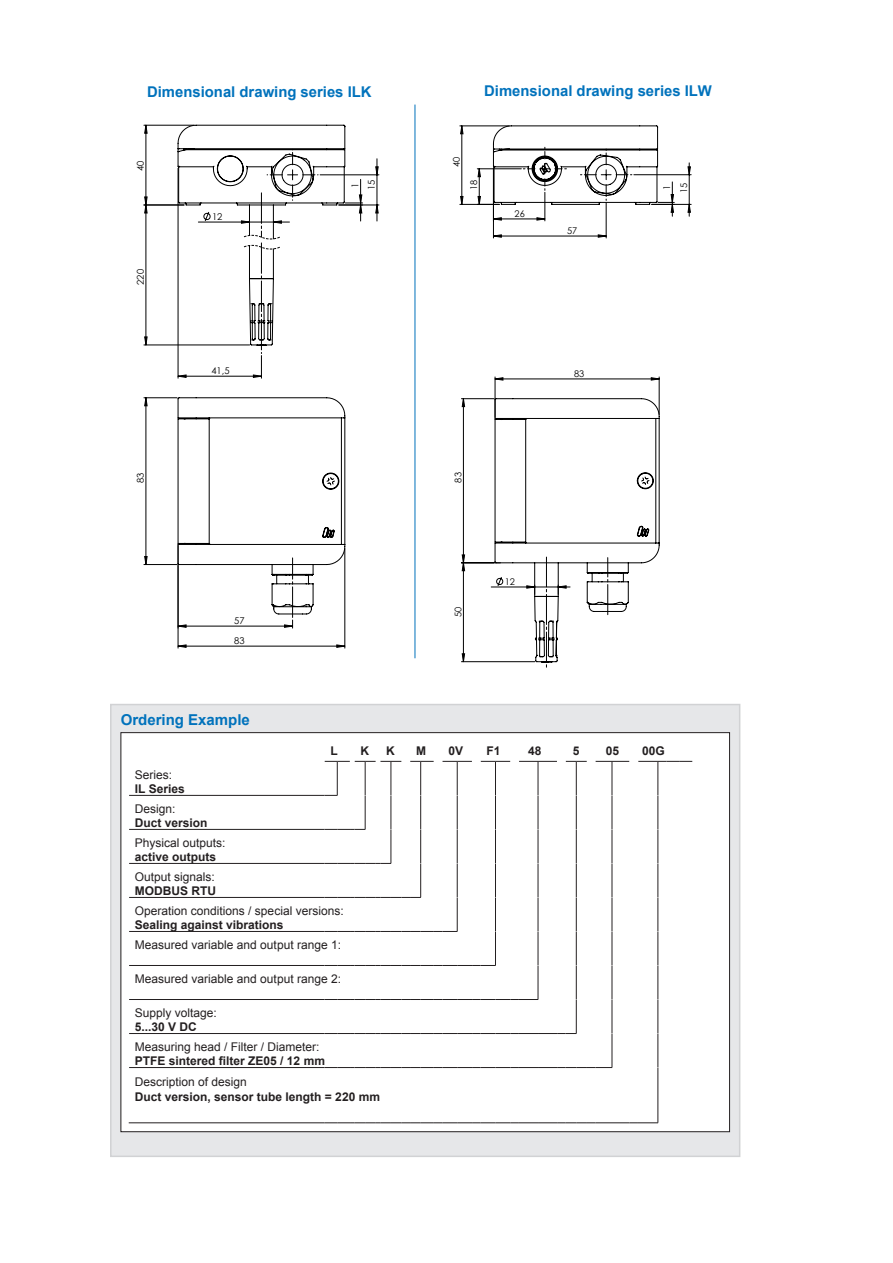
<style>
.page{position:relative;width:893px;height:1263px;background:#fff}
.page>*{position:absolute;margin:0;border:0;box-sizing:border-box;transform-origin:0 0}
.t1{font:700 15px "Arial";color:#0072bc}
.t2{font:700 14.85px "Arial";color:#0072bc}
.t3{font:12px "Arial";color:#231f20}
.t4{font:700 12px "Arial";color:#231f20}
.t5{font:9.45px/20px "Century Gothic";color:#000}
.t6{font:9.3px/17px "Century Gothic";color:#000}
</style>
<div class="page">
<hr style="left:178px;top:545px;width:1px;height:103px;background:#000">
<hr style="left:345px;top:548px;width:1px;height:100px;background:#000">
<hr style="left:144px;top:564px;width:33px;height:1px;background:#000">
<hr style="left:144px;top:397px;width:33px;height:1px;background:#000">
<svg style="left:178px;top:644px;width:167px;height:4px"></svg>
<svg style="left:144px;top:397px;width:4px;height:168px"></svg>
<svg style="left:177px;top:397px;width:169px;height:231px"></svg>
<svg style="left:144px;top:124px;width:235px;height:254px"></svg>
<hr style="left:460px;top:292px;width:32px;height:1px;background:#000">
<hr style="left:460px;top:456px;width:39px;height:1px;background:#000">
<hr style="left:460px;top:555px;width:73px;height:1px;background:#000">
<hr style="left:460px;top:126px;width:49px;height:1px;background:#000">
<hr style="left:460px;top:204px;width:39px;height:1px;background:#000">
<svg style="left:460px;top:125px;width:3px;height:80px"></svg>
<svg style="left:477px;top:125px;width:214px;height:113px"></svg>
<hr style="left:491px;top:587px;width:44px;height:1px;background:#000">
<hr style="left:495px;top:377px;width:1px;height:40px;background:#000">
<hr style="left:659px;top:377px;width:1px;height:37px;background:#000">
<hr style="left:461px;top:398px;width:33px;height:1px;background:#000">
<hr style="left:461px;top:562px;width:33px;height:1px;background:#000">
<hr style="left:461px;top:661px;width:74px;height:1px;background:#000">
<hr style="left:461px;top:355px;width:50px;height:1px;background:#000">
<svg style="left:495px;top:377px;width:165px;height:3px"></svg>
<svg style="left:462px;top:355px;width:3px;height:307px"></svg>
<svg style="left:494px;top:398px;width:166px;height:269px"></svg>
<hr style="left:415px;top:105px;width:1px;height:553px;background:#0072bc">
<div style="left:110px;top:704px;width:630px;height:453px;background:#e6e7e9;border:2px solid #d1d2d4"></div>
<div style="left:121px;top:733px;width:609px;height:399px;background:#fff"></div>
<hr style="left:129px;top:795px;width:195px;height:1px;background:#231f20">
<svg style="left:324px;top:795px;width:13px;height:1px"></svg>
<hr style="left:129px;top:829px;width:195px;height:1px;background:#231f20">
<hr style="left:129px;top:863px;width:195px;height:1px;background:#231f20">
<hr style="left:129px;top:897px;width:195px;height:1px;background:#231f20">
<hr style="left:129px;top:931px;width:195px;height:1px;background:#231f20">
<svg style="left:324px;top:931px;width:133px;height:1px"></svg>
<hr style="left:129px;top:965px;width:195px;height:1px;background:#231f20">
<hr style="left:129px;top:999px;width:195px;height:1px;background:#231f20">
<hr style="left:337px;top:761px;width:1px;height:34px;background:#231f20">
<hr style="left:365px;top:761px;width:1px;height:34px;background:#231f20">
<hr style="left:391px;top:761px;width:1px;height:34px;background:#231f20">
<hr style="left:420px;top:761px;width:1px;height:34px;background:#231f20">
<hr style="left:457px;top:761px;width:1px;height:34px;background:#231f20">
<hr style="left:495px;top:761px;width:1px;height:34px;background:#231f20">
<hr style="left:538px;top:761px;width:1px;height:34px;background:#231f20">
<hr style="left:576px;top:761px;width:1px;height:34px;background:#231f20">
<hr style="left:612px;top:761px;width:1px;height:34px;background:#231f20">
<hr style="left:365px;top:795px;width:1px;height:34px;background:#231f20">
<hr style="left:391px;top:795px;width:1px;height:34px;background:#231f20">
<hr style="left:420px;top:795px;width:1px;height:34px;background:#231f20">
<hr style="left:457px;top:795px;width:1px;height:34px;background:#231f20">
<hr style="left:495px;top:795px;width:1px;height:34px;background:#231f20">
<hr style="left:538px;top:795px;width:1px;height:34px;background:#231f20">
<hr style="left:576px;top:795px;width:1px;height:34px;background:#231f20">
<hr style="left:612px;top:795px;width:1px;height:34px;background:#231f20">
<svg style="left:324px;top:829px;width:41px;height:1px"></svg>
<hr style="left:391px;top:829px;width:1px;height:34px;background:#231f20">
<hr style="left:420px;top:829px;width:1px;height:34px;background:#231f20">
<hr style="left:457px;top:829px;width:1px;height:34px;background:#231f20">
<hr style="left:495px;top:829px;width:1px;height:34px;background:#231f20">
<hr style="left:538px;top:829px;width:1px;height:34px;background:#231f20">
<hr style="left:576px;top:829px;width:1px;height:34px;background:#231f20">
<hr style="left:612px;top:829px;width:1px;height:34px;background:#231f20">
<svg style="left:324px;top:863px;width:67px;height:1px"></svg>
<hr style="left:420px;top:864px;width:1px;height:33px;background:#231f20">
<hr style="left:457px;top:864px;width:1px;height:33px;background:#231f20">
<hr style="left:495px;top:864px;width:1px;height:33px;background:#231f20">
<hr style="left:538px;top:864px;width:1px;height:33px;background:#231f20">
<hr style="left:576px;top:864px;width:1px;height:33px;background:#231f20">
<hr style="left:612px;top:864px;width:1px;height:33px;background:#231f20">
<svg style="left:324px;top:897px;width:97px;height:1px"></svg>
<hr style="left:457px;top:898px;width:1px;height:33px;background:#231f20">
<hr style="left:495px;top:898px;width:1px;height:33px;background:#231f20">
<hr style="left:538px;top:898px;width:1px;height:33px;background:#231f20">
<hr style="left:576px;top:898px;width:1px;height:33px;background:#231f20">
<hr style="left:612px;top:898px;width:1px;height:33px;background:#231f20">
<hr style="left:495px;top:932px;width:1px;height:33px;background:#231f20">
<hr style="left:538px;top:932px;width:1px;height:33px;background:#231f20">
<hr style="left:576px;top:932px;width:1px;height:33px;background:#231f20">
<hr style="left:612px;top:932px;width:1px;height:33px;background:#231f20">
<svg style="left:324px;top:965px;width:172px;height:1px"></svg>
<hr style="left:538px;top:966px;width:1px;height:33px;background:#231f20">
<hr style="left:576px;top:966px;width:1px;height:33px;background:#231f20">
<hr style="left:612px;top:966px;width:1px;height:33px;background:#231f20">
<svg style="left:324px;top:999px;width:214px;height:1px"></svg>
<hr style="left:576px;top:1000px;width:1px;height:33px;background:#231f20">
<hr style="left:612px;top:1000px;width:1px;height:33px;background:#231f20">
<hr style="left:612px;top:1034px;width:1px;height:33px;background:#231f20">
<hr style="left:129px;top:1033px;width:195px;height:1px;background:#231f20">
<svg style="left:324px;top:1033px;width:252px;height:1px"></svg>
<hr style="left:129px;top:1067px;width:195px;height:1px;background:#231f20">
<svg style="left:324px;top:1067px;width:288px;height:1px"></svg>
<svg style="left:596px;top:761px;width:33px;height:1px"></svg>
<svg style="left:566px;top:761px;width:21px;height:1px"></svg>
<svg style="left:519px;top:761px;width:38px;height:1px"></svg>
<svg style="left:481px;top:761px;width:29px;height:1px"></svg>
<svg style="left:442px;top:761px;width:30px;height:1px"></svg>
<svg style="left:410px;top:761px;width:24px;height:1px"></svg>
<svg style="left:325px;top:761px;width:76px;height:1px"></svg>
<hr style="left:658px;top:761px;width:1px;height:34px;background:#231f20">
<hr style="left:658px;top:795px;width:1px;height:34px;background:#231f20">
<hr style="left:658px;top:829px;width:1px;height:34px;background:#231f20">
<hr style="left:658px;top:864px;width:1px;height:33px;background:#231f20">
<hr style="left:658px;top:898px;width:1px;height:33px;background:#231f20">
<hr style="left:658px;top:932px;width:1px;height:33px;background:#231f20">
<hr style="left:658px;top:966px;width:1px;height:33px;background:#231f20">
<hr style="left:658px;top:1000px;width:1px;height:33px;background:#231f20">
<hr style="left:658px;top:1034px;width:1px;height:33px;background:#231f20">
<hr style="left:658px;top:1068px;width:1px;height:54px;background:#231f20">
<hr style="left:129px;top:1122px;width:195px;height:1px;background:#231f20">
<svg style="left:324px;top:1122px;width:334px;height:1px"></svg>
<svg style="left:638px;top:761px;width:54px;height:1px"></svg>
<p class="t2" style="left:147px;top:81px;width:226px">Dimensional drawing series ILK</p>
<p class="t2" style="left:484px;top:81px;width:229px">Dimensional drawing series ILW</p>
<p class="t5" style="left:131px;top:171px;width:12px;rotate:-90deg">40</p>
<p class="t5" style="left:131px;top:285px;width:17px;rotate:-90deg">220</p>
<p class="t5" style="left:131px;top:483px;width:12px;rotate:-90deg">83</p>
<p class="t5" style="left:212px;top:207px;width:12px">12</p>
<p class="t5" style="left:211px;top:361px;width:20px">41,5</p>
<p class="t5" style="left:234px;top:611px;width:12px">57<br>83</p>
<p class="t1" style="left:121px;top:710px;width:131px">Ordering Example</p>
<p class="t5" style="left:347px;top:190px;width:12px;line-height:16.4px;rotate:-90deg">1<br>15</p>
<p class="t6" style="left:448px;top:167px;width:12px;rotate:-90deg">40</p>
<p class="t6" style="left:466px;top:190px;width:12px;rotate:-90deg">18</p>
<p class="t6" style="left:515px;top:205px;width:12px">26</p>
<p class="t6" style="left:567px;top:222px;width:12px">57</p>
<p class="t6" style="left:450px;top:482px;width:12px;rotate:-90deg">83</p>
<p class="t6" style="left:450px;top:617px;width:12px;rotate:-90deg">50</p>
<p class="t6" style="left:505px;top:573px;width:12px">12</p>
<p class="t6" style="left:574px;top:365px;width:12px">83</p>
<p class="t6" style="left:659px;top:193px;width:12px;rotate:-90deg">1<br>15</p>
<p class="t4" style="left:330px;top:743px;width:9px">L</p>
<p class="t4" style="left:361px;top:743px;width:10px">K</p>
<p class="t4" style="left:386px;top:743px;width:10px">K</p>
<p class="t4" style="left:416px;top:743px;width:11px">M</p>
<p class="t4" style="left:448px;top:743px;width:16px">0V</p>
<p class="t4" style="left:487px;top:743px;width:16px">F1</p>
<p class="t4" style="left:528px;top:743px;width:15px">48</p>
<p class="t4" style="left:573px;top:743px;width:8px">5</p>
<p class="t4" style="left:606px;top:743px;width:15px">05</p>
<p class="t4" style="left:642px;top:743px;width:24px">00G</p>
<p class="t3" style="left:135px;top:770px;width:39px">Series:</p>
<p class="t4" style="left:135px;top:780px;width:51px">IL Series</p>
<p class="t3" style="left:135px;top:804px;width:42px">Design:</p>
<p class="t4" style="left:135px;top:815px;width:74px">Duct version</p>
<p class="t3" style="left:135px;top:838px;width:92px">Physical outputs:</p>
<p class="t4" style="left:135px;top:849px;width:83px">active outputs</p>
<p class="t3" style="left:135px;top:872px;width:82px">Output signals:</p>
<p class="t4" style="left:135px;top:883px;width:83px">MODBUS RTU</p>
<p class="t3" style="left:135px;top:906px;width:210px">Operation conditions / special versions:</p>
<p class="t4" style="left:135px;top:917px;width:150px">Sealing against vibrations</p>
<p class="t3" style="left:135px;top:940px;width:208px">Measured variable and output range 1:</p>
<p class="t3" style="left:135px;top:974px;width:208px">Measured variable and output range 2:</p>
<p class="t3" style="left:135px;top:1008px;width:84px">Supply voltage:</p>
<p class="t4" style="left:135px;top:1019px;width:64px">5...30 V DC</p>
<p class="t3" style="left:135px;top:1042px;width:186px">Measuring head / Filter / Diameter:</p>
<p class="t4" style="left:135px;top:1053px;width:192px">PTFE sintered filter ZE05 / 12 mm</p>
<p class="t3" style="left:135px;top:1077px;width:114px">Description of design</p>
<p class="t4" style="left:135px;top:1088px;width:247px">Duct version, sensor tube length = 220 mm</p>
</div>
